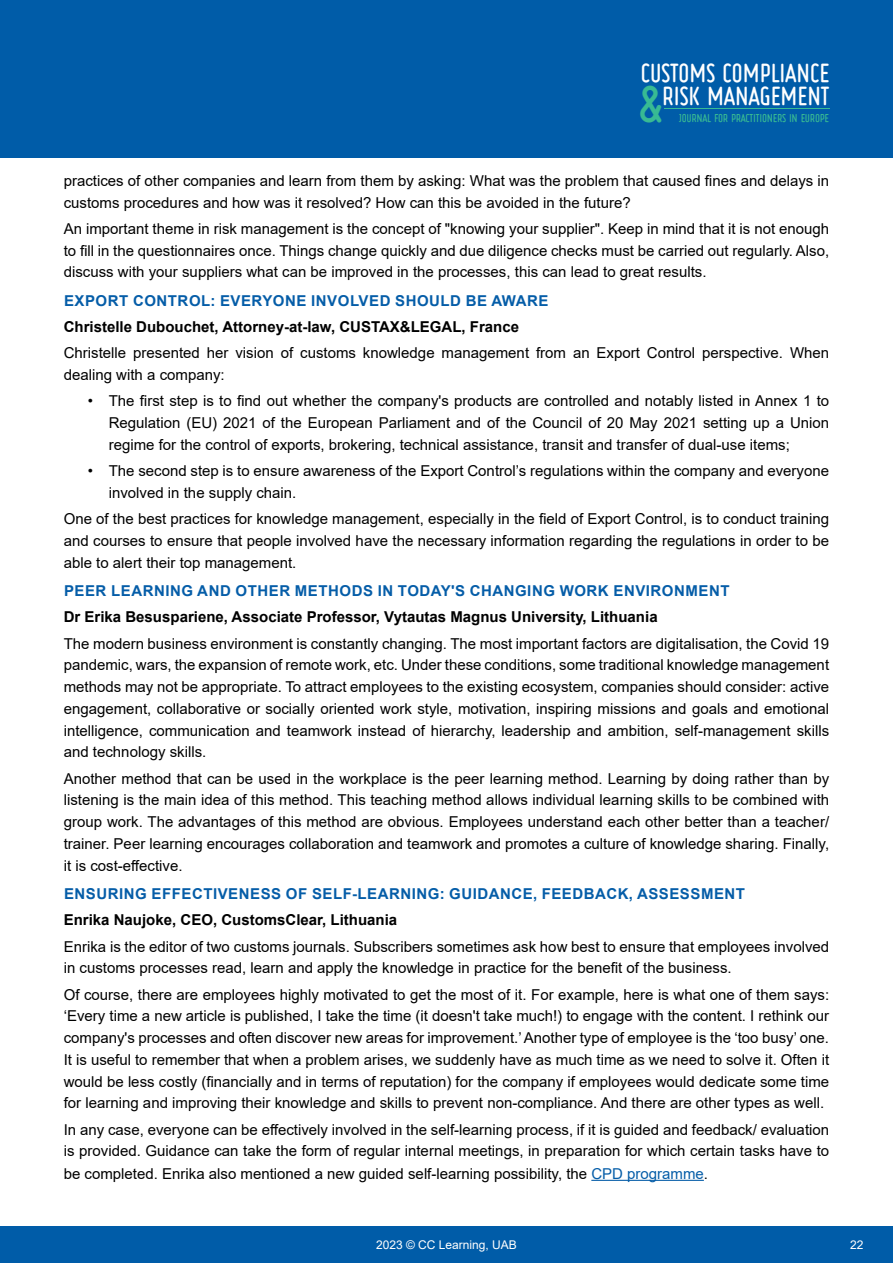
<style>
.page{position:relative;width:893px;height:1263px;background:#fff}
.page>*{position:absolute;margin:0;border:0;box-sizing:border-box;transform-origin:0 0}
.t1{font:700 38.1px "Ruler";color:#38ba93}
.t2{font:700 19.2px/23.1px "Ruler";color:#fff;text-align:right}
.t3{font:15px/21.8px "Arial";color:#000;text-align:justify}
.t4{font:700 15px "Arial";color:#000}
.t5{font:700 15px "Arial";letter-spacing:.035em;color:#055da8}
.t6{font:12px "Arial";color:#fff}
.t7{font:700 8.4px "Ruler";color:#38ba93}
.s1{color:#055da8}
</style>
<div class="page">
<div style="left:0;top:1226px;width:893px;height:37px;background:#005ca8"></div>
<div style="left:0;top:0;width:893px;height:157px;background:#005ca8"></div>
<hr style="left:664px;top:108px;width:165px;height:1px;background:#38ba93">
<hr style="left:591px;top:1180px;width:113px;height:1px;background:#055da8">
<p class="t2" style="left:640px;top:63px;width:190px">CUSTOMS COMPLIANCE<br>RISK MANAGEMENT</p>
<h1 class="t1" style="left:637px;top:86px;width:28px">&amp;</h1>
<p class="t7" style="left:679px;top:114px;width:152px">JOURNAL FOR PRACTITIONERS IN EUROPE</p>
<p class="t3" style="left:64px;top:170px;width:767px">practices of other companies and learn from them by asking: What was the problem that caused fines and delays in customs procedures and how was it resolved? How can this be avoided in the future?</p>
<p class="t3" style="left:64px;top:218px;width:767px">An important theme in risk management is the concept of "knowing your supplier". Keep in mind that it is not enough to fill in the questionnaires once. Things change quickly and due diligence checks must be carried out regularly. Also, discuss with your suppliers what can be improved in the processes, this can lead to great results.</p>
<p class="t5" style="left:64px;top:290px;width:486px">EXPORT CONTROL: EVERYONE INVOLVED SHOULD BE AWARE</p>
<p class="t4" style="left:64px;top:316px;width:457px">Christelle Dubouchet, Attorney-at-law, CUSTAX&amp;LEGAL, France</p>
<p class="t3" style="left:64px;top:342px;width:767px">Christelle presented her vision of customs knowledge management from an Export Control perspective. When dealing with a company:</p>
<p class="t3" style="left:109px;top:390px;width:722px;text-indent:-21px">• The first step is to find out whether the company's products are controlled and notably listed in Annex 1 to Regulation (EU) 2021 of the European Parliament and of the Council of 20 May 2021 setting up a Union regime for the control of exports, brokering, technical assistance, transit and transfer of dual-use items;</p>
<p class="t3" style="left:109px;top:460px;width:722px;text-indent:-21px">• The second step is to ensure awareness of the Export Control’s regulations within the company and everyone involved in the supply chain.</p>
<p class="t3" style="left:64px;top:508px;width:767px">One of the best practices for knowledge management, especially in the field of Export Control, is to conduct training and courses to ensure that people involved have the necessary information regarding the regulations in order to be able to alert their top management.</p>
<p class="t5" style="left:64px;top:580px;width:667px">PEER LEARNING AND OTHER METHODS IN TODAY'S CHANGING WORK ENVIRONMENT</p>
<p class="t4" style="left:64px;top:606px;width:595px">Dr Erika Besuspariene, Associate Professor, Vytautas Magnus University, Lithuania</p>
<p class="t3" style="left:64px;top:632px;width:767px">The modern business environment is constantly changing. The most important factors are digitalisation, the Covid 19 pandemic, wars, the expansion of remote work, etc. Under these conditions, some traditional knowledge management methods may not be appropriate. To attract employees to the existing ecosystem, companies should consider: active engagement, collaborative or socially oriented work style, motivation, inspiring missions and goals and emotional intelligence, communication and teamwork instead of hierarchy, leadership and ambition, self-management skills and technology skills.</p>
<p class="t3" style="left:64px;top:767px;width:767px">Another method that can be used in the workplace is the peer learning method. Learning by doing rather than by listening is the main idea of this method. This teaching method allows individual learning skills to be combined with group work. The advantages of this method are obvious. Employees understand each other better than a teacher/ trainer. Peer learning encourages collaboration and teamwork and promotes a culture of knowledge sharing. Finally, it is cost-effective.</p>
<p class="t5" style="left:64px;top:883px;width:682px">ENSURING EFFECTIVENESS OF SELF-LEARNING: GUIDANCE, FEEDBACK, ASSESSMENT</p>
<p class="t4" style="left:64px;top:909px;width:335px">Enrika Naujoke, CEO, CustomsClear, Lithuania</p>
<p class="t3" style="left:64px;top:935px;width:767px">Enrika is the editor of two customs journals. Subscribers sometimes ask how best to ensure that employees involved in customs processes read, learn and apply the knowledge in practice for the benefit of the business.</p>
<p class="t3" style="left:64px;top:983px;width:767px">Of course, there are employees highly motivated to get the most of it. For example, here is what one of them says: ‘Every time a new article is published, I take the time (it doesn't take much!) to engage with the content. I rethink our company's processes and often discover new areas for improvement.’ Another type of employee is the ‘too busy’ one.<br>It is useful to remember that when a problem arises, we suddenly have as much time as we need to solve it. Often it would be less costly (financially and in terms of reputation) for the company if employees would dedicate some time for learning and improving their knowledge and skills to prevent non-compliance. And there are other types as well.</p>
<p class="t3" style="left:64px;top:1118px;width:767px">In any case, everyone can be effectively involved in the self-learning process, if it is guided and feedback/ evaluation is provided. Guidance can take the form of regular internal meetings, in preparation for which certain tasks have to be completed. Enrika also mentioned a new guided self-learning possibility, the <span class="s1">CPD programme</span>.</p>
<p class="t6" style="left:376px;top:1237px;width:142px">2023 © CC Learning, UAB</p>
<p class="t6" style="left:850px;top:1236px;width:15px">22</p>
</div>
